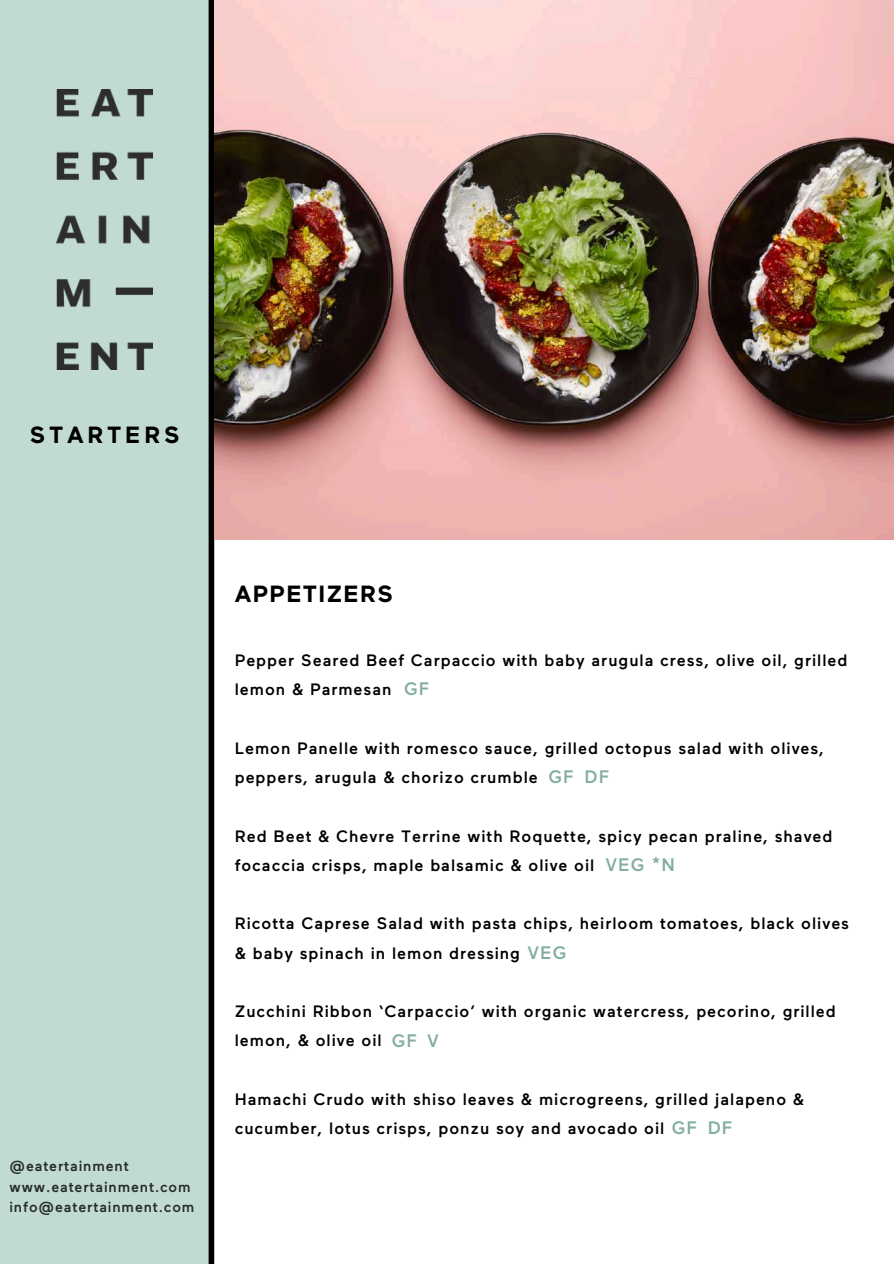
<style>
.page{position:relative;width:894px;height:1264px;background:#fff}
.page>*{position:absolute;margin:0;border:0;box-sizing:border-box;transform-origin:0 0}
.t1{font:700 23.4px "Maax";letter-spacing:.06em;color:#000}
.t2{font:700 23.4px "Maax";letter-spacing:.16em;color:#000}
.t3{font:500 18px "Maax";letter-spacing:.06em;color:#82ada1}
.t4{font:500 16.5px/29.2px "Maax";letter-spacing:.06em;color:#000}
.t5{font:500 14.55px/20.2px "Maax";letter-spacing:.06em;color:#262b2b}
.s1{font-size:18px;color:#82ada1}
</style>
<div class="page">
<div style="left:0;top:0;width:208px;height:1263px;background:#c1dbd4"></div>
<img style="left:57px;top:89px;width:95px;height:280px">
<div style="left:208px;top:0;width:6px;height:1263px;background:#000"></div>
<img style="left:214px;top:0;width:678px;height:539px">
<h1 class="t2" style="left:30px;top:425px;width:151px">STARTERS</h1>
<p class="t5" style="left:9px;top:1157px;width:186px">@eatertainment www.eatertainment.com info@eatertainment.com</p>
<h1 class="t1" style="left:235px;top:584px;width:159px">APPETIZERS</h1>
<p class="t4" style="left:235px;top:647px;width:614px">Pepper Seared Beef Carpaccio with baby arugula cress, olive oil, grilled lemon &amp; Parmesan</p>
<p class="t3" style="left:404px;top:681px;width:27px">GF</p>
<p class="t4" style="left:235px;top:735px;width:590px">Lemon Panelle with romesco sauce, grilled octopus salad with olives, peppers, arugula &amp; chorizo crumble</p>
<p class="t3" style="left:548px;top:769px;width:62px">GF DF</p>
<p class="t4" style="left:235px;top:822px;width:599px">Red Beet &amp; Chevre Terrine with Roquette, spicy pecan praline, shaved focaccia crisps, maple balsamic &amp; olive oil</p>
<p class="t3" style="left:605px;top:857px;width:71px">VEG *N</p>
<p class="t4" style="left:235px;top:910px;width:615px">Ricotta Caprese Salad with pasta chips, heirloom tomatoes, black olives &amp; baby spinach in lemon dressing <span class="s1">VEG</span></p>
<p class="t4" style="left:235px;top:998px;width:602px">Zucchini Ribbon ‘Carpaccio’ with organic watercress, pecorino, grilled lemon, &amp; olive oil</p>
<p class="t3" style="left:392px;top:1033px;width:49px">GF V</p>
<p class="t4" style="left:235px;top:1086px;width:571px">Hamachi Crudo with shiso leaves &amp; microgreens, grilled jalapeno &amp; cucumber, lotus crisps, ponzu soy and avocado oil <span class="s1">GF DF</span></p>
</div>
